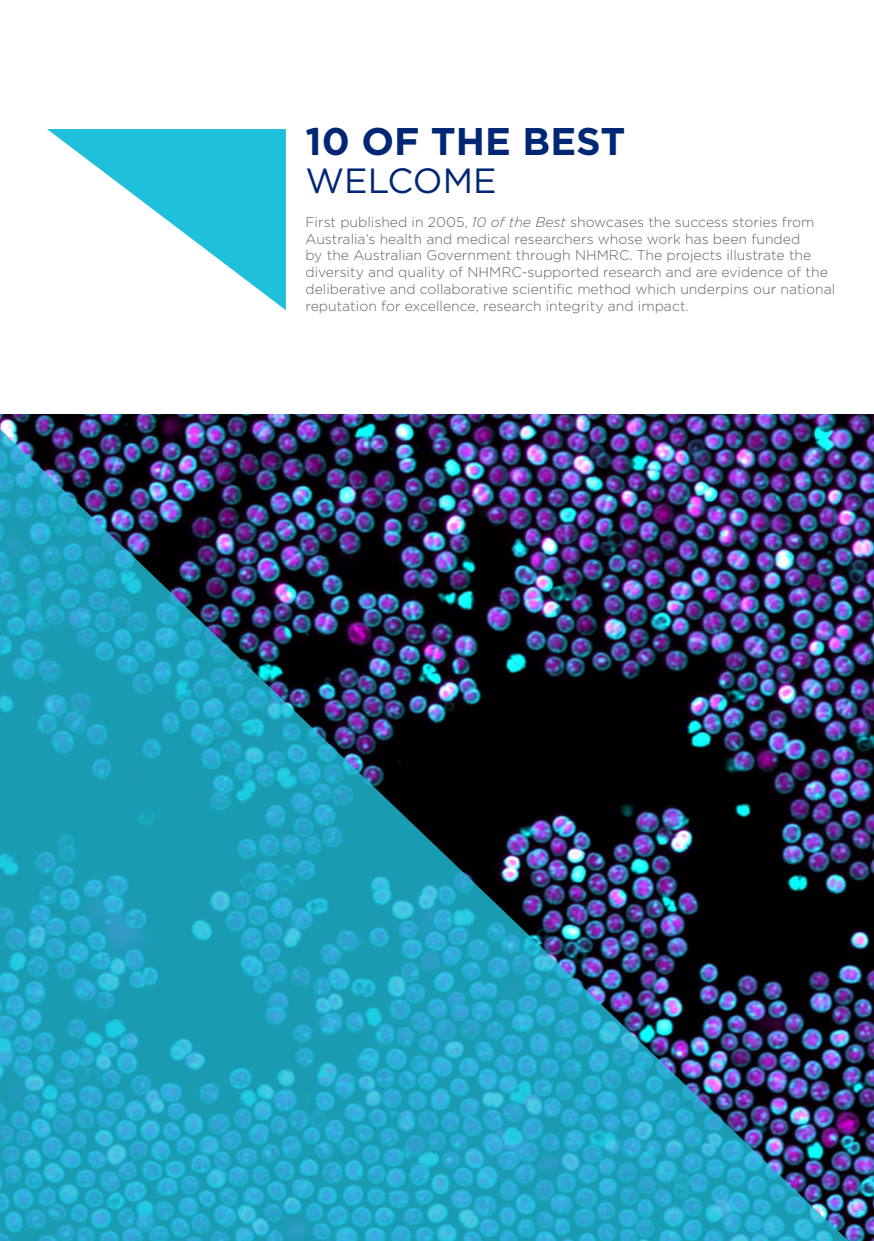
<style>
.page{position:relative;width:874px;height:1241px;background:#fff}
.page>*{position:absolute;margin:0;border:0;box-sizing:border-box;transform-origin:0 0}
.HEADING_2{font:700 38.5px "Gotham";color:#012674}
.HEADING_2-2{font:35px "Gotham";color:#012674}
.Body_-_Left_Aligned{font:300 14px/16.8px "Gotham";color:#5f6369}
.s1{font-style:italic}
</style>
<div class="page">
<img style="left:0;top:414px;width:863px;height:826px">
<svg style="left:47px;top:129px;width:239px;height:181px"></svg>
<h2 class="HEADING_2" style="left:305px;top:115px;width:321px">10 OF THE BEST</h2>
<h2 class="HEADING_2-2" style="left:305px;top:158px;width:192px">WELCOME</h2>
<p class="Body_-_Left_Aligned" style="left:305px;top:213px;width:531px">First published in 2005, <span class="s1">10 of the Best</span> showcases the success stories from Australia’s health and medical researchers whose work has been funded<br>by the Australian Government through NHMRC. The projects illustrate the diversity and quality of NHMRC-supported research and are evidence of the deliberative and collaborative scientific method which underpins our national reputation for excellence, research integrity and impact.</p>
</div>
